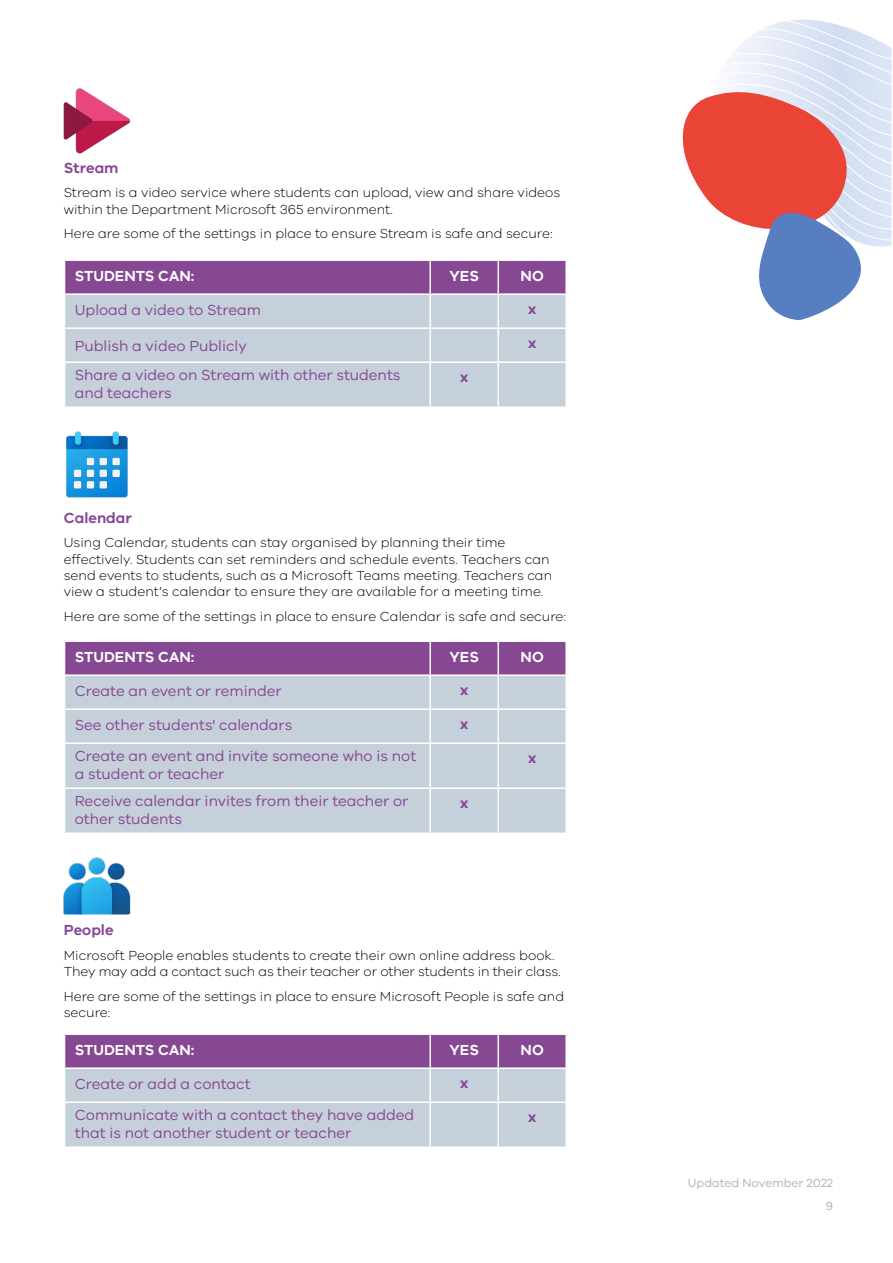
<style>
.page{position:relative;width:893px;height:1263px;background:#fff}
.page>*{position:absolute;margin:0;border:0;box-sizing:border-box;transform-origin:0 0}
.t1{font:15px/18px "VIC";color:#864793}
.t2{font:600 15px "VIC";color:#fff}
.t3{font:600 15px "VIC";color:#864793}
.t4{font:300 13.5px/16.2px "VIC";color:#000}
.t5{font:12px/22.8px "VIC";color:#abb2b9;text-align:right}
</style>
<div class="page">
<div style="left:65px;top:261px;width:500px;height:32px;background:#864793"></div>
<div style="left:65px;top:295px;width:500px;height:111px;background:#c5d0da"></div>
<hr style="left:64px;top:327px;width:366px;height:2px;background:#fff">
<hr style="left:64px;top:361px;width:366px;height:2px;background:#fff">
<hr style="left:498px;top:327px;width:69px;height:2px;background:#fff">
<hr style="left:498px;top:361px;width:69px;height:2px;background:#fff">
<hr style="left:429px;top:261px;width:2px;height:32px;background:#fff">
<hr style="left:497px;top:261px;width:2px;height:32px;background:#fff">
<hr style="left:429px;top:295px;width:2px;height:32px;background:#fff">
<hr style="left:497px;top:295px;width:2px;height:32px;background:#fff">
<hr style="left:430px;top:327px;width:68px;height:2px;background:#fff">
<hr style="left:429px;top:329px;width:2px;height:32px;background:#fff">
<hr style="left:497px;top:329px;width:2px;height:32px;background:#fff">
<hr style="left:430px;top:361px;width:68px;height:2px;background:#fff">
<hr style="left:429px;top:363px;width:2px;height:43px;background:#fff">
<hr style="left:497px;top:363px;width:2px;height:43px;background:#fff">
<div style="left:65px;top:642px;width:500px;height:32px;background:#864793"></div>
<div style="left:65px;top:676px;width:500px;height:156px;background:#c5d0da"></div>
<hr style="left:64px;top:708px;width:366px;height:2px;background:#fff">
<hr style="left:64px;top:742px;width:366px;height:2px;background:#fff">
<hr style="left:64px;top:787px;width:366px;height:2px;background:#fff">
<hr style="left:498px;top:708px;width:69px;height:2px;background:#fff">
<hr style="left:498px;top:742px;width:69px;height:2px;background:#fff">
<hr style="left:498px;top:787px;width:69px;height:2px;background:#fff">
<hr style="left:429px;top:642px;width:2px;height:32px;background:#fff">
<hr style="left:497px;top:642px;width:2px;height:32px;background:#fff">
<hr style="left:429px;top:676px;width:2px;height:32px;background:#fff">
<hr style="left:497px;top:676px;width:2px;height:32px;background:#fff">
<hr style="left:430px;top:708px;width:68px;height:2px;background:#fff">
<hr style="left:429px;top:710px;width:2px;height:32px;background:#fff">
<hr style="left:497px;top:710px;width:2px;height:32px;background:#fff">
<hr style="left:430px;top:742px;width:68px;height:2px;background:#fff">
<hr style="left:429px;top:744px;width:2px;height:43px;background:#fff">
<hr style="left:497px;top:744px;width:2px;height:43px;background:#fff">
<hr style="left:429px;top:789px;width:2px;height:43px;background:#fff">
<hr style="left:497px;top:789px;width:2px;height:43px;background:#fff">
<hr style="left:430px;top:787px;width:68px;height:2px;background:#fff">
<svg style="left:65px;top:1035px;width:500px;height:111px;background:#b2a7c4"></svg>
<hr style="left:64px;top:1067px;width:366px;height:2px;background:#fff">
<hr style="left:498px;top:1067px;width:69px;height:2px;background:#fff">
<hr style="left:64px;top:1101px;width:366px;height:2px;background:#fff">
<hr style="left:498px;top:1101px;width:69px;height:2px;background:#fff">
<hr style="left:429px;top:1035px;width:2px;height:32px;background:#fff">
<hr style="left:497px;top:1035px;width:2px;height:32px;background:#fff">
<hr style="left:430px;top:1067px;width:68px;height:2px;background:#fff">
<hr style="left:429px;top:1069px;width:2px;height:32px;background:#fff">
<hr style="left:497px;top:1069px;width:2px;height:32px;background:#fff">
<hr style="left:430px;top:1101px;width:68px;height:2px;background:#fff">
<hr style="left:429px;top:1103px;width:2px;height:43px;background:#fff">
<hr style="left:497px;top:1103px;width:2px;height:43px;background:#fff">
<svg style="left:682px;top:20px;width:210px;height:300px"></svg>
<img style="left:64px;top:88px;width:67px;height:66px">
<img style="left:66px;top:432px;width:62px;height:66px">
<img style="left:64px;top:857px;width:67px;height:58px">
<p class="t3" style="left:64px;top:159px;width:56px">Stream</p>
<p class="t4" style="left:64px;top:184px;width:498px">Stream is a video service where students can upload, view and share videos within the Department Microsoft 365 environment.</p>
<p class="t4" style="left:64px;top:225px;width:490px">Here are some of the settings in place to ensure Stream is safe and secure:</p>
<p class="t2" style="left:75px;top:267px;width:121px">STUDENTS CAN:</p>
<p class="t2" style="left:449px;top:267px;width:31px">YES</p>
<p class="t2" style="left:521px;top:267px;width:25px">NO</p>
<p class="t1" style="left:75px;top:301px;width:188px">Upload a video to Stream</p>
<p class="t3" style="left:528px;top:299px;width:10px">x</p>
<p class="t1" style="left:75px;top:336px;width:173px">Publish a video Publicly</p>
<p class="t3" style="left:528px;top:333px;width:10px">x</p>
<p class="t1" style="left:75px;top:366px;width:327px">Share a video on Stream with other students and teachers</p>
<p class="t3" style="left:460px;top:368px;width:10px">x</p>
<p class="t3" style="left:64px;top:508px;width:70px">Calendar</p>
<p class="t4" style="left:64px;top:534px;width:490px">Using Calendar, students can stay organised by planning their time effectively. Students can set reminders and schedule events. Teachers can send events to students, such as a Microsoft Teams meeting. Teachers can view a student’s calendar to ensure they are available for a meeting time.</p>
<p class="t4" style="left:64px;top:607px;width:504px">Here are some of the settings in place to ensure Calendar is safe and secure:</p>
<p class="t2" style="left:75px;top:648px;width:121px">STUDENTS CAN:</p>
<p class="t2" style="left:449px;top:648px;width:31px">YES</p>
<p class="t2" style="left:521px;top:648px;width:25px">NO</p>
<p class="t1" style="left:75px;top:682px;width:208px">Create an event or reminder</p>
<p class="t3" style="left:460px;top:680px;width:10px">x</p>
<p class="t1" style="left:75px;top:716px;width:219px">See other students' calendars</p>
<p class="t3" style="left:460px;top:714px;width:10px">x</p>
<p class="t1" style="left:75px;top:747px;width:343px">Create an event and invite someone who is not a student or teacher</p>
<p class="t3" style="left:528px;top:749px;width:10px">x</p>
<p class="t1" style="left:75px;top:792px;width:335px">Receive calendar invites from their teacher or other students</p>
<p class="t3" style="left:460px;top:794px;width:10px">x</p>
<p class="t3" style="left:64px;top:921px;width:51px">People</p>
<p class="t4" style="left:64px;top:947px;width:498px">Microsoft People enables students to create their own online address book.<br>They may add a contact such as their teacher or other students in their class.</p>
<p class="t4" style="left:64px;top:988px;width:502px">Here are some of the settings in place to ensure Microsoft People is safe and secure:</p>
<p class="t2" style="left:75px;top:1041px;width:121px">STUDENTS CAN:</p>
<p class="t2" style="left:449px;top:1041px;width:31px">YES</p>
<p class="t2" style="left:521px;top:1041px;width:25px">NO</p>
<p class="t1" style="left:75px;top:1075px;width:177px">Create or add a contact</p>
<p class="t3" style="left:460px;top:1073px;width:10px">x</p>
<p class="t1" style="left:75px;top:1106px;width:341px">Communicate with a contact they have added that is not another student or teacher</p>
<p class="t3" style="left:528px;top:1107px;width:10px">x</p>
<p class="t5" style="left:688px;top:1171px;width:147px">Updated November 2022<br>9</p>
</div>
